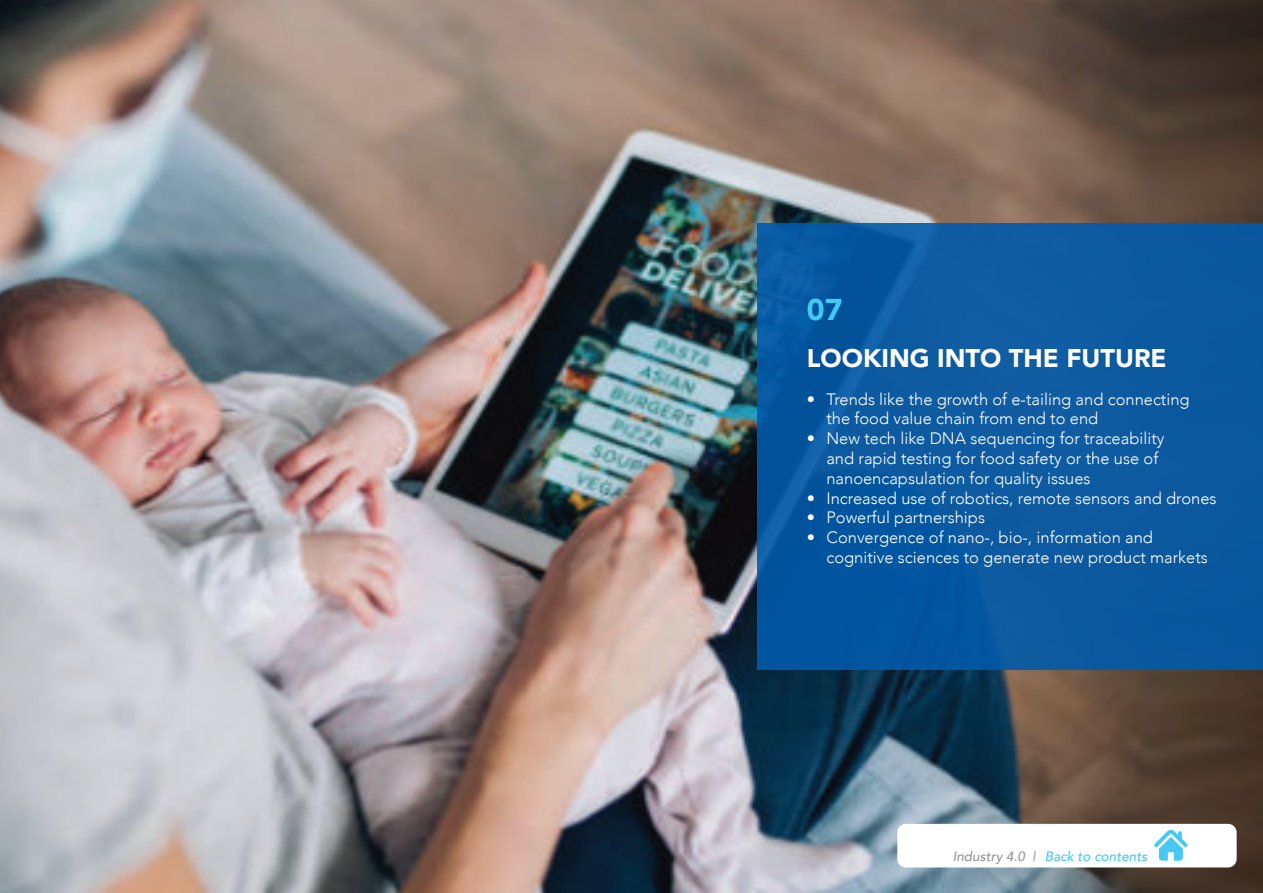
<style>
.page{position:relative;width:1263px;height:893px;background:#fff}
.page>*{position:absolute;margin:0;border:0;box-sizing:border-box;transform-origin:0 0}
.t1{font:900 30px "Avenir";color:#45c8f4}
.t2{font:900 25.5px "Avenir";color:#fff}
.t3{font:300 16.5px/19.8px "Avenir";color:#fff}
.t4{font:italic 500 13.5px "Avenir";color:#45c8f4}
.s1{color:#939598}
</style>
<div class="page">
<img style="left:0;top:0;width:1263px;height:893px">
<div style="left:758px;top:223px;width:505px;height:447px;background:#0b59a0"></div>
<div style="left:897px;top:824px;width:339px;height:43px;background:#fff;border-radius:9px"></div>
<svg style="left:1154px;top:830px;width:33px;height:31px"></svg>
<h1 class="t1" style="left:807px;top:284px;width:37px">07</h1>
<h2 class="t2" style="left:807px;top:336px;width:361px">LOOKING INTO THE FUTURE</h2>
<p class="t3" style="left:826px;top:389px;width:365px;text-indent:-20px">• Trends like the growth of e-tailing and connecting the food value chain from end to end</p>
<p class="t3" style="left:826px;top:429px;width:340px;text-indent:-20px">• New tech like DNA sequencing for traceability and rapid testing for food safety or the use of nanoencapsulation for quality issues</p>
<p class="t3" style="left:807px;top:488px;width:411px">• Increased use of robotics, remote sensors and drones</p>
<p class="t3" style="left:807px;top:508px;width:180px">• Powerful partnerships</p>
<p class="t3" style="left:826px;top:528px;width:383px;text-indent:-20px">• Convergence of nano-, bio-, information and cognitive sciences to generate new product markets</p>
<p class="t4" style="left:953px;top:848px;width:196px"><span class="s1">Industry 4.0 |</span> Back to contents</p>
</div>
